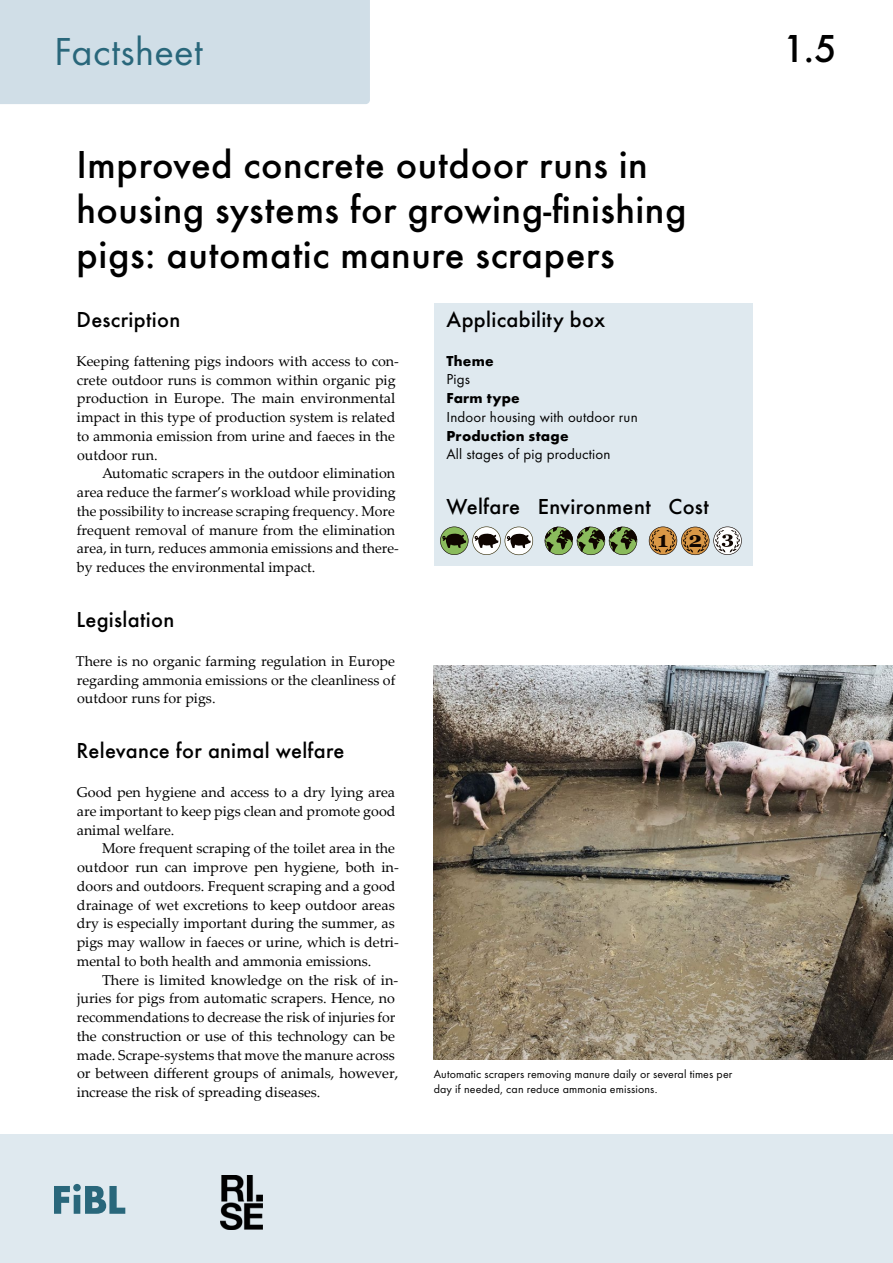
<style>
.page{position:relative;width:893px;height:1263px;background:#fff}
.page>*{position:absolute;margin:0;border:0;box-sizing:border-box;transform-origin:0 0}
.t1{font:500 40.5px/45px "Function Pro";letter-spacing:.01em;color:#000}
.t2{font:40.5px "Function Pro";letter-spacing:.01em;color:#29677b}
.t3{font:500 22.5px "Function Pro";letter-spacing:.01em;color:#000}
.t4{font:700 22.05px "Georgia";color:#0f0500}
.t5{font:15px "Function Pro";letter-spacing:.01em;color:#000}
.t6{font:700 15px "Function Pro";letter-spacing:.015em;color:#000}
.t7{font:14.25px/18.8px "Palatino Linotype";color:#000}
.t8{font:12px/15px "Function Pro";letter-spacing:.01em;color:#000}
</style>
<div class="page">
<div style="left:0;top:1135px;width:893px;height:128px;background:#dfe9ef"></div>
<div style="left:0;top:0;width:370px;height:104px;background:#d0dee7"></div>
<div style="left:434px;top:304px;width:319px;height:44px;background:#dfe9ef"></div>
<div style="left:434px;top:345px;width:319px;height:33px;background:#dfe9ef"></div>
<div style="left:434px;top:364px;width:319px;height:33px;background:#dfe9ef"></div>
<div style="left:434px;top:382px;width:319px;height:34px;background:#dfe9ef"></div>
<div style="left:434px;top:401px;width:319px;height:34px;background:#dfe9ef"></div>
<div style="left:434px;top:420px;width:319px;height:33px;background:#dfe9ef"></div>
<div style="left:434px;top:439px;width:319px;height:33px;background:#dfe9ef"></div>
<div style="left:434px;top:457px;width:319px;height:34px;background:#dfe9ef"></div>
<div style="left:434px;top:491px;width:319px;height:44px;background:#dfe9ef"></div>
<div style="left:434px;top:532px;width:319px;height:34px;background:#dfe9ef"></div>
<img style="left:434px;top:666px;width:459px;height:394px">
<img style="left:221px;top:1175px;width:41px;height:54px">
<svg style="left:440px;top:526px;width:93px;height:29px"></svg>
<svg style="left:545px;top:527px;width:92px;height:28px"></svg>
<svg style="left:649px;top:526px;width:93px;height:29px"></svg>
<svg style="left:54px;top:1184px;width:71px;height:30px"></svg>
<h1 class="t2" style="left:54px;top:28px;width:150px">Factsheet</h1>
<h1 class="t1" style="left:77px;top:142px;width:611px">Improved concrete outdoor runs in housing systems for growing-finishing pigs: automatic manure scrapers</h1>
<h2 class="t3" style="left:77px;top:306px;width:105px">Description</h2>
<p class="t7" style="left:76px;top:351px;width:324px">Keeping fattening pigs indoors with access to con&shy;crete outdoor runs is common within organic pig production in Europe. The main environmental impact in this type of production system is related to ammonia emission from urine and faeces in the outdoor run.</p>
<p class="t7" style="left:77px;top:464px;width:324px;text-indent:25px">Automatic scrapers in the outdoor elimination area reduce the farmer’s workload while providing the possibility to increase scraping frequency. More frequent removal of manure from the elimination area, in turn, reduces ammonia emissions and there&shy;by reduces the environmental impact.</p>
<h2 class="t3" style="left:77px;top:606px;width:99px">Legislation</h2>
<p class="t7" style="left:76px;top:651px;width:321px;text-align:justify">There is no organic farming regulation in Europe regarding ammonia emissions or the cleanliness of outdoor runs for pigs.</p>
<h2 class="t3" style="left:77px;top:737px;width:270px">Relevance for animal welfare</h2>
<p class="t7" style="left:77px;top:782px;width:320px;text-align:justify">Good pen hygiene and access to a dry lying area are important to keep pigs clean and promote good animal welfare.</p>
<p class="t7" style="left:77px;top:839px;width:324px;text-indent:25px">More frequent scraping of the toilet area in the outdoor run can improve pen hygiene, both in&shy;doors and outdoors. Frequent scraping and a good drainage of wet excretions to keep outdoor areas dry is especially important during the summer, as pigs may wallow in faeces or urine, which is detri&shy;mental to both health and ammonia emissions.</p>
<p class="t7" style="left:77px;top:970px;width:323px;text-indent:25px">There is limited knowledge on the risk of in&shy;juries for pigs from automatic scrapers. Hence, no recommendations to decrease the risk of injuries for the construction or use of this technology can be made. Scrape-systems that move the manure across or between different groups of animals, however, increase the risk of spreading diseases.</p>
<h2 class="t3" style="left:446px;top:306px;width:160px">Applicability box</h2>
<p class="t6" style="left:446px;top:352px;width:49px">Theme</p>
<p class="t5" style="left:446px;top:371px;width:25px">Pigs</p>
<p class="t6" style="left:446px;top:389px;width:75px">Farm type</p>
<p class="t5" style="left:446px;top:408px;width:193px">Indoor housing with outdoor run</p>
<p class="t6" style="left:446px;top:427px;width:124px">Production stage</p>
<p class="t5" style="left:446px;top:446px;width:166px">All stages of pig production</p>
<h2 class="t3" style="left:446px;top:493px;width:264px">Welfare Environment Cost</h2>
<h3 class="t4" style="left:658px;top:525px;width:46px">1 2</h3>
<p class="t8" style="left:434px;top:1067px;width:300px">Automatic scrapers removing manure daily or several times per day if needed, can reduce ammonia emissions.</p>
<h1 class="t1" style="left:782px;top:26px;width:56px">1.5</h1>
</div>
